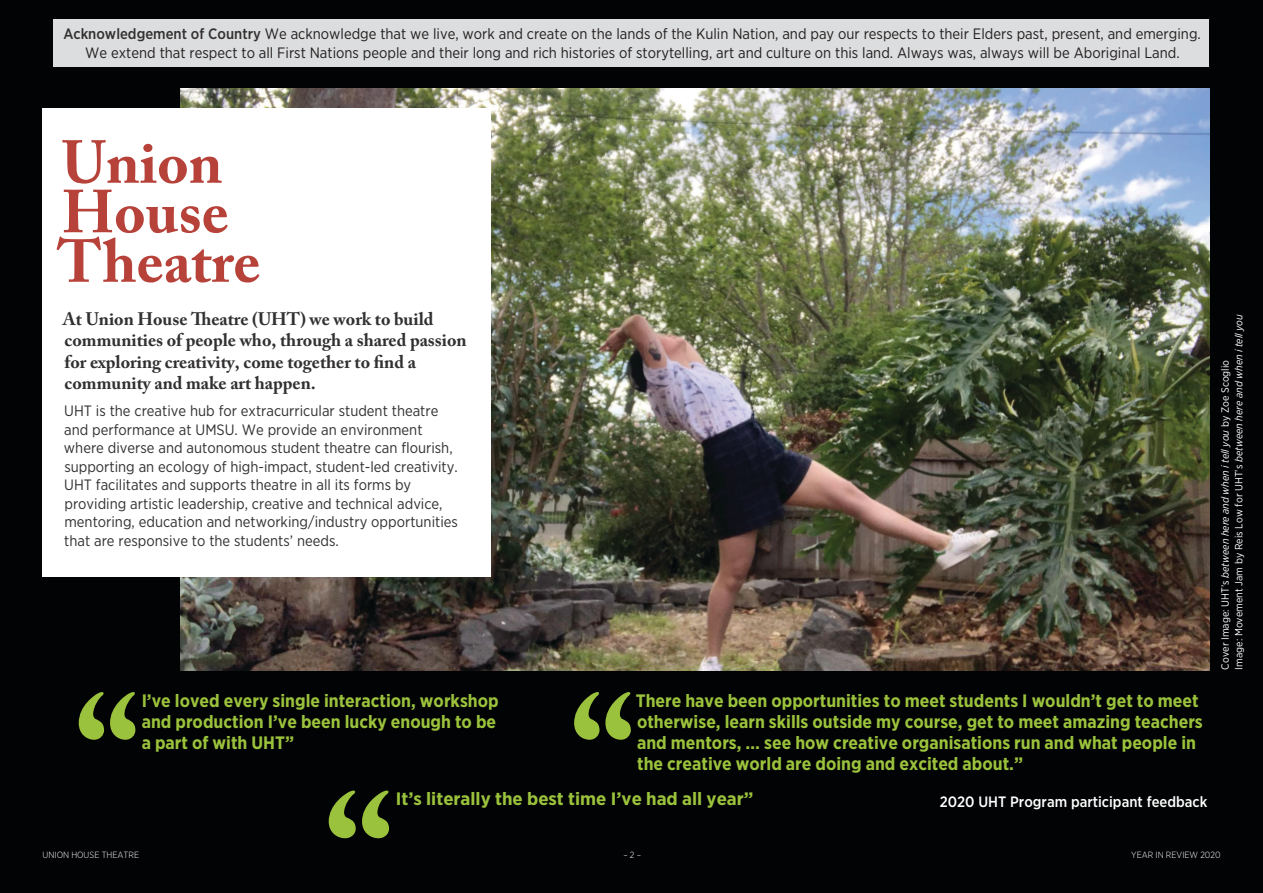
<style>
.page{position:relative;width:1263px;height:893px;background:#020304}
.page>*{position:absolute;margin:0;border:0;box-sizing:border-box;transform-origin:0 0}
.drop_cap{font:700 165.75px "Adobe Caslon Pro";color:#9bc23c}
.drop_cap-2{font:700 165.75px "Adobe Caslon Pro";color:#9bc23c;scale:1.06 1}
.t1{font:700 60px/49.5px "Adobe Caslon Pro";color:#b7423a}
.drop_cap-3{font:700 18px/21px "Gotham Narrow";color:#9bc23c}
.t2{font:700 18px/21.6px "Adobe Caslon Pro";color:#323031}
.drop_cap-4{font:700 18px "Gotham Narrow";color:#9bc23c;scale:1.06 1}
.t3{font:15px/18.5px "Gotham Narrow";color:#323031}
.t4{font:15px/18.5px "Gotham Narrow";color:#231f20;text-align:center}
.t5{font:500 15px "Gotham Narrow";color:#fff}
.t6{font:10.5px/13.5px "Gotham Narrow";color:#fff}
.t7{font:300 9px "Gotham Narrow";color:#fff}
.s1{font-weight:500;color:#323031}
.s2{font-style:italic}
</style>
<div class="page">
<img style="left:181px;top:88px;width:1028px;height:582px">
<div style="left:54px;top:19px;width:1155px;height:47px;background:#dcddde"></div>
<div style="left:43px;top:108px;width:448px;height:468px;background:#fff"></div>
<p class="t4" style="left:63px;top:25px;width:1139px"><span class="s1">Acknowledgement of Country</span> We acknowledge that we live, work and create on the lands of the Kulin Nation, and pay our respects to their Elders past, present, and emerging.<br>We extend that respect to all First Nations people and their long and rich histories of storytelling, art and culture on this land. Always was, always will be Aboriginal Land.</p>
<h1 class="t1" style="left:57px;top:137px;width:205px">Union<br>House<br>Theatre</h1>
<p class="t2" style="left:63px;top:308px;width:405px">At Union House Theatre (UHT) we work to build communities of people who, through a shared passion for exploring creativity, come together to find a community and make art happen.</p>
<p class="t3" style="left:64px;top:402px;width:395px">UHT is the creative hub for extracurricular student theatre and performance at UMSU. We provide an environment where diverse and autonomous student theatre can flourish, supporting an ecology of high-impact, student-led creativity.<br>UHT facilitates and supports theatre in all its forms by providing artistic leadership, creative and technical advice, mentoring, education and networking/industry opportunities that are responsive to the students’ needs.</p>
<p class="t6" style="left:1218px;top:669px;width:357px;rotate:-90deg">Cover Image: UHT’s <span class="s2">between here and when i tell you</span> by Zoe Scoglio<br>Image: Movement Jam by Reis Low for UHT’s <span class="s2">between here and when i tell you</span></p>
<p class="drop_cap" style="left:75px;top:658px;width:68px">“</p>
<p class="drop_cap-3" style="left:142px;top:690px;width:358px">I’ve loved every single interaction, workshop and production I’ve been lucky enough to be a part of with UHT”</p>
<p class="drop_cap" style="left:570px;top:658px;width:68px">“</p>
<p class="drop_cap-3" style="left:636px;top:690px;width:568px">There have been opportunities to meet students I wouldn’t get to meet otherwise, learn skills outside my course, get to meet amazing teachers and mentors, … see how creative organisations run and what people in the creative world are doing and excited about.”</p>
<p class="drop_cap-2" style="left:324px;top:756px;width:68px">“</p>
<p class="drop_cap-4" style="left:396px;top:787px;width:339px">It’s literally the best time I’ve had all year”</p>
<p class="t5" style="left:940px;top:793px;width:269px">2020 UHT Program participant feedback</p>
<p class="t7" style="left:43px;top:849px;width:98px">UNION HOUSE THEATRE</p>
<p class="t7" style="left:623px;top:849px;width:19px">– 2 –</p>
<p class="t7" style="left:1131px;top:849px;width:91px">YEAR IN REVIEW 2020</p>
</div>
